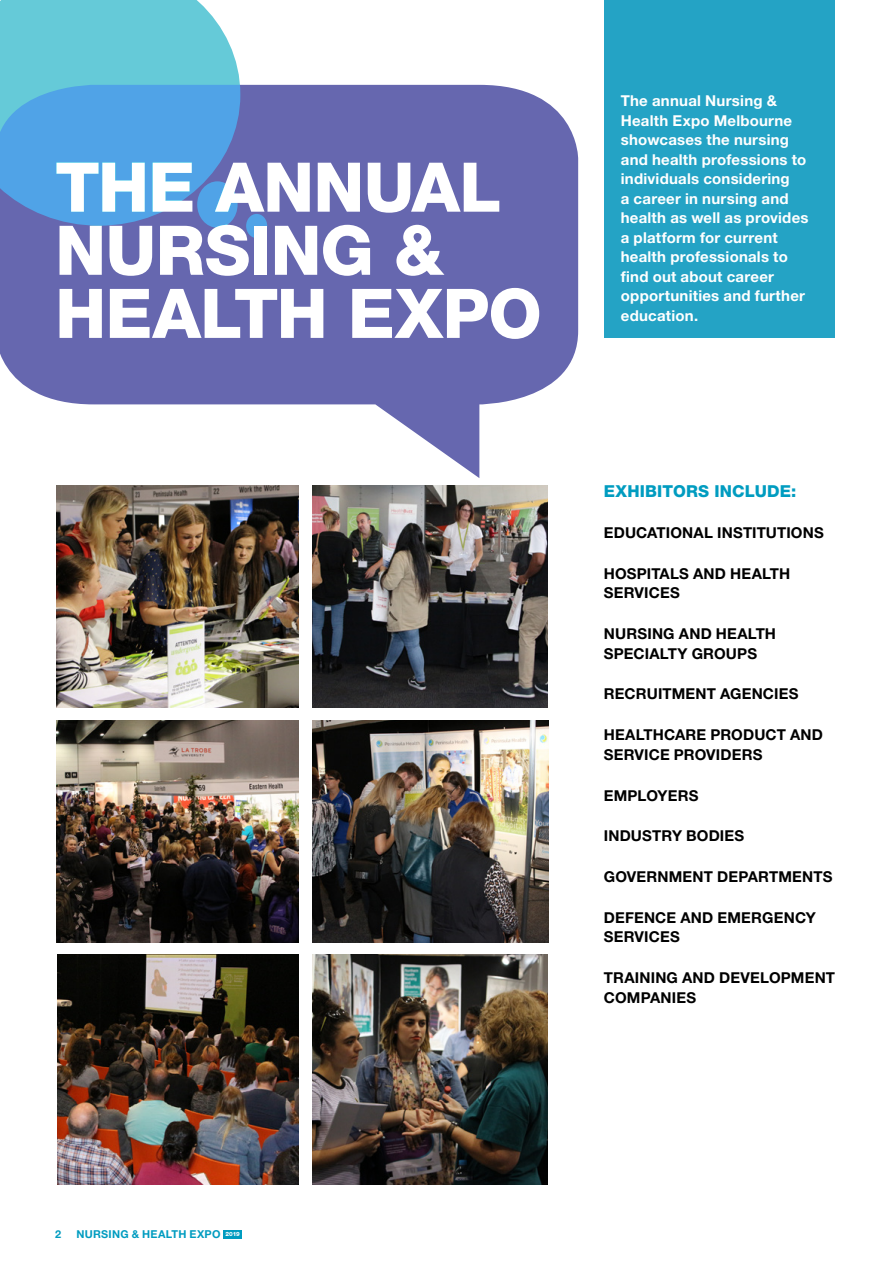
<style>
.page{position:relative;width:893px;height:1263px;background:#fff}
.page>*{position:absolute;margin:0;border:0;box-sizing:border-box;transform-origin:0 0}
.t1{font:800 68.55px/63.2px "Helvetica Neue LT Std";letter-spacing:-.01em;color:#fff}
.t2{font:800 16.5px "Helvetica Neue LT Std";letter-spacing:.01em;color:#009cc0}
.t3{font:700 15px/19.5px "Helvetica Neue LT Std";letter-spacing:.01em;color:#000}
.t4{font:700 15px/19.5px "Helvetica Neue LT Std";letter-spacing:.015em;color:#fff}
.t5{font:700 10.95px "Helvetica Neue LT Std";letter-spacing:.025em;color:#009cc0}
</style>
<div class="page">
<div style="left:224px;top:1230px;width:18px;height:8px;background:#009cc0"></div>
<img style="left:312px;top:486px;width:235px;height:221px">
<img style="left:57px;top:486px;width:242px;height:221px">
<div style="left:604px;top:0;width:230px;height:338px;background:#24a3c5"></div>
<img style="left:312px;top:954px;width:235px;height:230px">
<img style="left:312px;top:720px;width:237px;height:223px">
<img style="left:57px;top:720px;width:242px;height:223px">
<img style="left:57px;top:954px;width:242px;height:230px">
<svg style="left:0;top:85px;width:578px;height:393px;fill:#6667af"></svg>
<svg style="left:0;top:0;width:240px;height:226px;background:#5db0dd"></svg>
<div style="left:197px;top:181px;width:41px;height:47px;background:#50a3e7;border-radius:50%"></div>
<div style="left:246px;top:214px;width:21px;height:24px;background:#50a3e7;border-radius:50%"></div>
<h1 class="t1" style="left:55px;top:156px;width:488px">THE ANNUAL<br>NURSING &amp;<br>HEALTH EXPO</h1>
<p class="t4" style="left:621px;top:91px;width:189px">The annual Nursing &amp;<br>Health Expo Melbourne showcases the nursing and health professions to individuals considering<br>a career in nursing and health as well as provides a platform for current health professionals to find out about career opportunities and further education.</p>
<p class="t2" style="left:604px;top:482px;width:194px">EXHIBITORS INCLUDE:</p>
<p class="t3" style="left:604px;top:523px;width:222px">EDUCATIONAL INSTITUTIONS</p>
<p class="t3" style="left:604px;top:563px;width:188px">HOSPITALS AND HEALTH<br>SERVICES</p>
<p class="t3" style="left:604px;top:624px;width:174px">NURSING AND HEALTH<br>SPECIALTY GROUPS</p>
<p class="t3" style="left:604px;top:684px;width:196px">RECRUITMENT AGENCIES</p>
<p class="t3" style="left:604px;top:725px;width:221px">HEALTHCARE PRODUCT AND<br>SERVICE PROVIDERS</p>
<p class="t3" style="left:604px;top:785px;width:96px">EMPLOYERS</p>
<p class="t3" style="left:604px;top:826px;width:142px">INDUSTRY BODIES</p>
<p class="t3" style="left:604px;top:866px;width:230px">GOVERNMENT DEPARTMENTS</p>
<p class="t3" style="left:604px;top:907px;width:213px">DEFENCE AND EMERGENCY<br>SERVICES</p>
<p class="t3" style="left:604px;top:968px;width:233px">TRAINING AND DEVELOPMENT<br>COMPANIES</p>
<p class="t5" style="left:55px;top:1227px;width:8px">2</p>
<p class="t5" style="left:76px;top:1227px;width:165px">NURSING &amp; HEALTH EXPO <sup>2019</sup></p>
</div>
